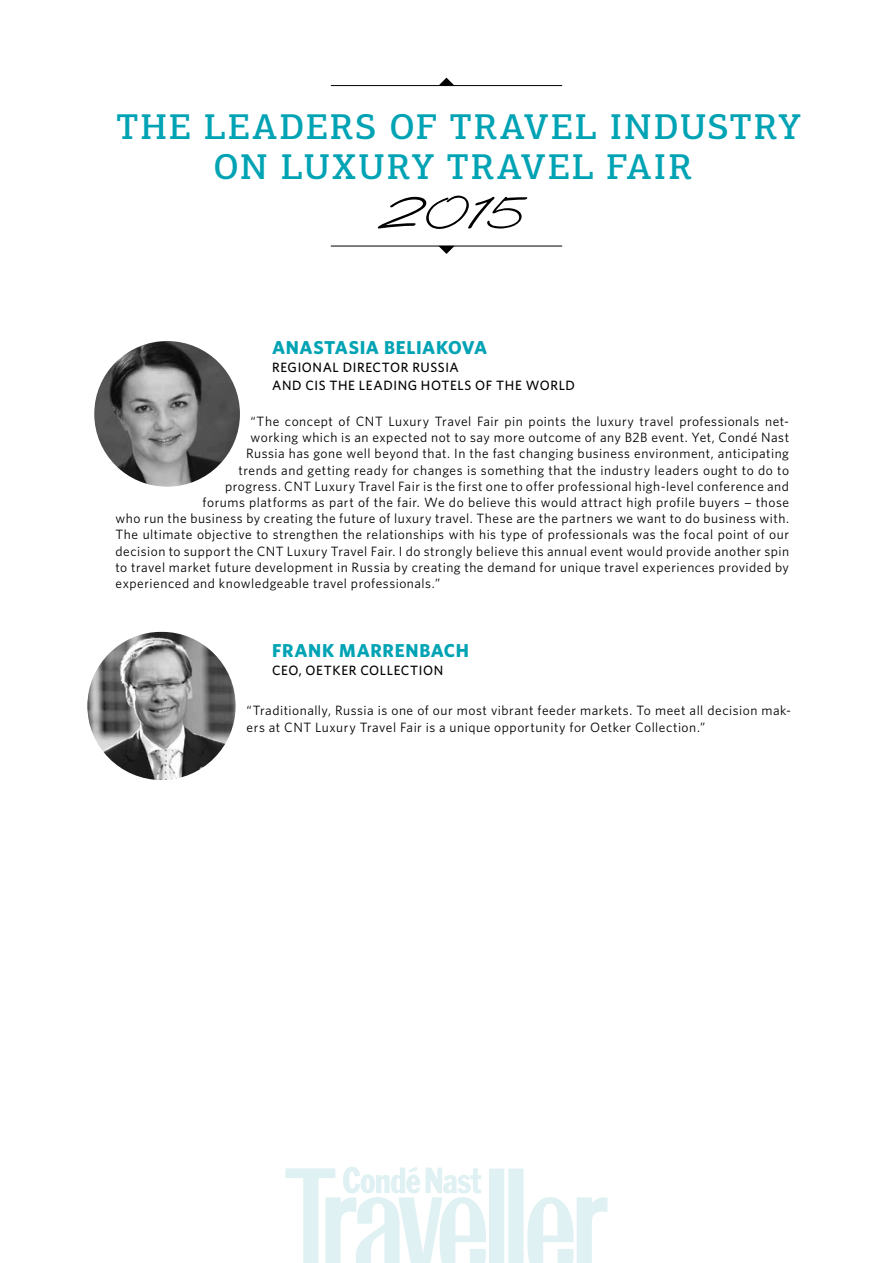
<style>
.page{position:relative;width:893px;height:1263px;background:#fff}
.page>*{position:absolute;margin:0;border:0;box-sizing:border-box;transform-origin:0 0}
.t1{font:500 36px "PF Centro Slab Pro";color:#00a3b4}
.t2{font:700 18.6px "Whitney";letter-spacing:.03em;color:#00a3b4}
.t3{font:13.5px/16.2px "Whitney";letter-spacing:.035em;color:#000}
.t4{font:500 13.5px/18px "Whitney";letter-spacing:.045em;color:#000101}
</style>
<div class="page">
<svg style="left:285px;top:1167px;width:322px;height:96px"></svg>
<hr style="left:331px;top:246px;width:231px;height:1px;background:#000">
<hr style="left:331px;top:85px;width:231px;height:1px;background:#000">
<svg style="left:378px;top:195px;width:149px;height:34px"></svg>
<svg style="left:438px;top:246px;width:17px;height:8px"></svg>
<svg style="left:438px;top:78px;width:17px;height:8px"></svg>
<img style="left:92px;top:339px;width:150px;height:149px;border-radius:75px">
<div style="left:91px;top:337px;width:153px;height:153px;border:4px solid #fff;border-radius:50%"></div>
<img style="left:89px;top:633px;width:145px;height:146px">
<div style="left:84px;top:628px;width:155px;height:156px;border:4px solid #fff;border-radius:50%"></div>
<h1 class="t1" style="left:117px;top:104px;width:26px">THE</h1>
<h1 class="t1" style="left:204px;top:104px;width:26px">LEADERS</h1>
<h1 class="t1" style="left:389px;top:104px;width:86px">OF TRAVEL</h1>
<h1 class="t1" style="left:609px;top:104px;width:25px">INDUSTRY</h1>
<h1 class="t1" style="left:213px;top:144px;width:94px">ON LUXURY</h1>
<h1 class="t1" style="left:447px;top:144px;width:26px">TRAVEL</h1>
<h1 class="t1" style="left:606px;top:144px;width:43px">FAIR</h1>
<h2 class="t2" style="left:272px;top:335px;width:217px">ANASTASIA BELIAKOVA</h2>
<p class="t4" style="left:272px;top:358px;width:188px">REGIONAL DIRECTOR RUSSIA<br>AND CIS</p>
<p class="t4" style="left:329px;top:376px;width:247px">THE LEADING H OTELS OF THE WORLD</p>
<p class="t3" style="left:251px;top:413px;width:540px">“The concept of CNT Luxury Travel Fair pin points the luxury travel professionals net-</p>
<p class="t3" style="left:251px;top:429px;width:540px">working which is an expected not to say more outcome of any B2B event. Yet, Condé Nast</p>
<p class="t3" style="left:246px;top:445px;width:544px">Russia has gone well beyond that. I n the fast changing business environment, anticipating</p>
<p class="t3" style="left:239px;top:461px;width:552px">trends and getting ready for changes is something that the industry leaders ought to do to</p>
<p class="t3" style="left:225px;top:478px;width:565px">progress. CNT Luxury Travel Fair is the first one to offer professional high-level conference and</p>
<p class="t3" style="left:203px;top:494px;width:588px">forums platforms as part of the fair. We do believe this would attract high profile buyers − those</p>
<p class="t3" style="left:116px;top:510px;width:675px">who run the business by creating the future of luxury travel. These are the partners we want to do business with.</p>
<p class="t3" style="left:116px;top:526px;width:675px">The ultimate objective to strengthen the relationships with his type of professionals was the focal point of our</p>
<p class="t3" style="left:116px;top:542px;width:675px">decision to support the CNT Luxury Travel Fair. I do strongly believe this annual event would provide another spin</p>
<p class="t3" style="left:116px;top:559px;width:675px">to travel market future development in Russia by creating the demand for unique travel experiences provided by</p>
<p class="t3" style="left:116px;top:575px;width:326px">experienced and knowledgeable travel professionals.”</p>
<h2 class="t2" style="left:272px;top:638px;width:185px">FRANK MARRENBACH</h2>
<p class="t4" style="left:272px;top:661px;width:173px">CEO, OETKER COLLECTION</p>
<p class="t3" style="left:247px;top:702px;width:546px">“Traditionally, Russia is one of our most vibrant feeder markets. To meet all decision mak&shy;ers at CNT Luxury Travel Fair is a unique opportunity for Oetker Collection.”</p>
</div>
